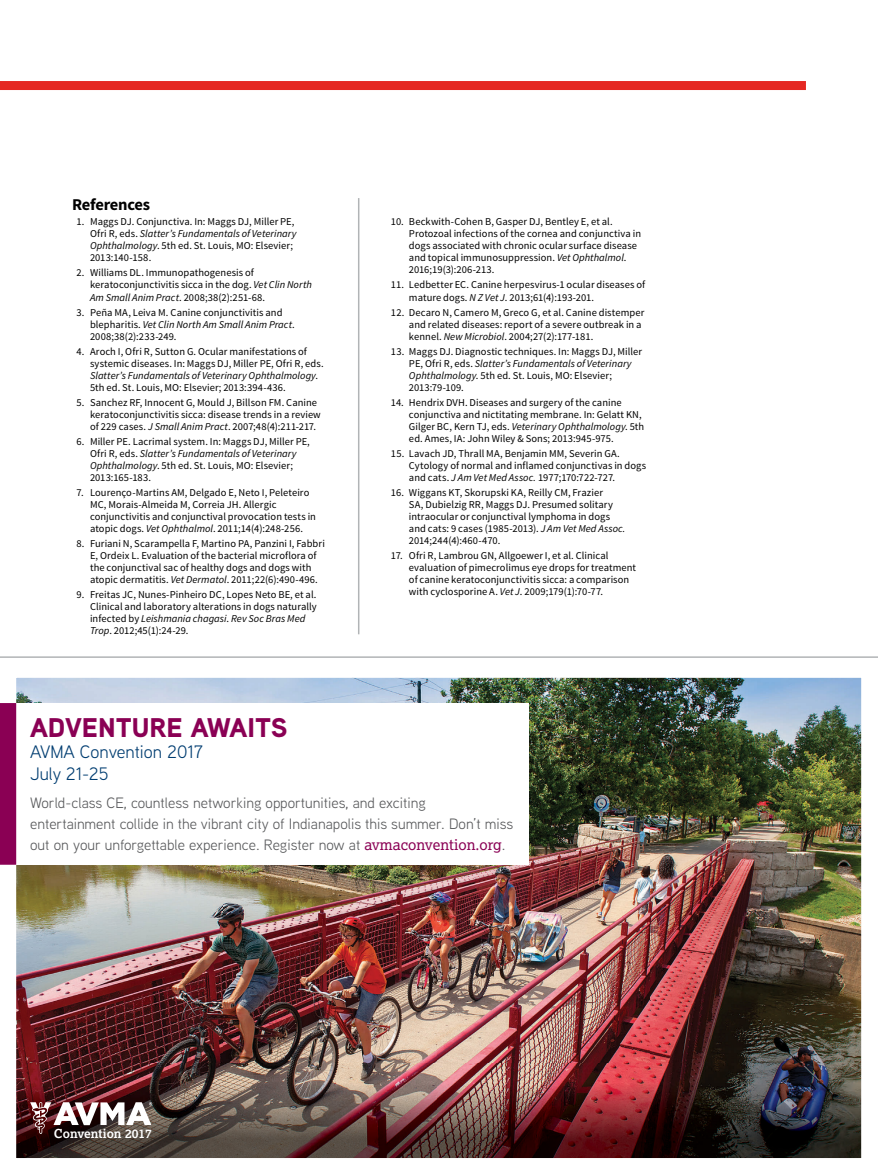
<style>
.page{position:relative;width:878px;height:1175px;background:#fff}
.page>*{position:absolute;margin:0;border:0;box-sizing:border-box;transform-origin:0 0}
.t1{font:900 27px "Aaux Next";color:#8a0054}
.t2{font:18px/21.5px "Aaux Next";color:#003d71}
.Head_A{font:700 16.5px "Source Sans Pro";letter-spacing:-.02em;color:#000}
.t3{font:15px/21px "Aaux Next";color:#58595b}
.t4{font:700 12.45px "Lexia";color:#fff}
.References{font:10.5px/12px "Source Sans Pro";letter-spacing:.005em;color:#000}
.s1{font-style:italic}
.s2{font-family:"Lexia";color:#8a0054}
</style>
<div class="page">
<div style="left:0;top:81px;width:806px;height:9px;background:#e52823"></div>
<hr style="left:358px;top:198px;width:1px;height:436px;background:#b1b4b6">
<img style="left:0;top:677px;width:862px;height:481px">
<div style="left:15px;top:703px;width:513px;height:161px;background:#fff"></div>
<div style="left:0;top:703px;width:16px;height:161px;background:#8a0054"></div>
<svg style="left:30px;top:1102px;width:122px;height:32px"></svg>
<hr style="left:0;top:656px;width:878px;height:2px;background:#b1b4b6">
<p class="Head_A" style="left:72px;top:194px;width:80px">References</p>
<p class="References" style="left:90px;top:216px;width:208px;text-indent:-14px">1. Maggs DJ. Conjunctiva. In: Maggs DJ, Miller PE, Ofri R, eds. <span class="s1">Slatter’s Fundamentals of Veterinary Ophthalmology</span>. 5th ed. St. Louis, MO: Elsevier; 2013:140-158.</p>
<p class="References" style="left:90px;top:267px;width:223px;text-indent:-14px">2. Williams DL. Immunopathogenesis of keratoconjunctivitis sicca in the dog. <span class="s1">Vet Clin North<br>Am Small Anim Pract</span>. 2008;38(2):251-68.</p>
<p class="References" style="left:90px;top:306px;width:206px;text-indent:-14px">3. Peña MA, Leiva M. Canine conjunctivitis and blepharitis. <span class="s1">Vet Clin North Am Small Anim Pract</span>.<br>2008;38(2):233-249.</p>
<p class="References" style="left:90px;top:345px;width:235px;text-indent:-14px">4. Aroch I, Ofri R, Sutton G. Ocular manifestations of systemic diseases. In: Maggs DJ, Miller PE, Ofri R, eds.<br><span class="s1">Slatter’s Fundamentals of Veterinary Ophthalmology</span>.<br>5th ed. St. Louis, MO: Elsevier; 2013:394-436.</p>
<p class="References" style="left:90px;top:396px;width:232px;text-indent:-14px">5. Sanchez RF, Innocent G, Mould J, Billson FM. Canine keratoconjunctivitis sicca: disease trends in a review of 229 cases. <span class="s1">J Small Anim Pract</span>. 2007;48(4):211-217.</p>
<p class="References" style="left:90px;top:435px;width:221px;text-indent:-14px">6. Miller PE. Lacrimal system. In: Maggs DJ, Miller PE, Ofri R, eds. <span class="s1">Slatter’s Fundamentals of Veterinary Ophthalmology</span>. 5th ed. St. Louis, MO: Elsevier; 2013:165-183.</p>
<p class="References" style="left:90px;top:486px;width:227px;text-indent:-14px">7. Lourenço-Martins AM, Delgado E, Neto I, Peleteiro MC, Morais-Almeida M, Correia JH. Allergic conjunctivitis and conjunctival provocation tests in atopic dogs. <span class="s1">Vet Ophthalmol</span>. 2011;14(4):248-256.</p>
<p class="References" style="left:90px;top:537px;width:236px;text-indent:-14px">8. Furiani N, Scarampella F, Martino PA, Panzini I, Fabbri E, Ordeix L. Evaluation of the bacterial microflora of the conjunctival sac of healthy dogs and dogs with atopic dermatitis. <span class="s1">Vet Dermatol</span>. 2011;22(6):490-496.</p>
<p class="References" style="left:90px;top:588px;width:228px;text-indent:-14px">9. Freitas JC, Nunes-Pinheiro DC, Lopes Neto BE, et al.<br>Clinical and laboratory alterations in dogs naturally infected by <span class="s1">Leishmania chagasi</span>. <span class="s1">Rev Soc Bras Med Trop</span>. 2012;45(1):24-29.</p>
<p class="References" style="left:409px;top:216px;width:234px;text-indent:-18px">10. Beckwith-Cohen B, Gasper DJ, Bentley E, et al.<br>Protozoal infections of the cornea and conjunctiva in dogs associated with chronic ocular surface disease and topical immunosuppression. <span class="s1">Vet Ophthalmol</span>.<br>2016;19(3):206-213.</p>
<p class="References" style="left:409px;top:279px;width:238px;text-indent:-18px">11. Ledbetter EC. Canine herpesvirus-1 ocular diseases of mature dogs. <span class="s1">N Z Vet J</span>. 2013;61(4):193-201.</p>
<p class="References" style="left:409px;top:306px;width:237px;text-indent:-18px">12. Decaro N, Camero M, Greco G, et al. Canine distemper and related diseases: report of a severe outbreak in a kennel. <span class="s1">New Microbiol</span>. 2004;27(2):177-181.</p>
<p class="References" style="left:409px;top:345px;width:235px;text-indent:-18px">13. Maggs DJ. Diagnostic techniques. In: Maggs DJ, Miller PE, Ofri R, eds. <span class="s1">Slatter’s Fundamentals of Veterinary Ophthalmology</span>. 5th ed. St. Louis, MO: Elsevier; 2013:79-109.</p>
<p class="References" style="left:409px;top:396px;width:237px;text-indent:-18px">14. Hendrix DVH. Diseases and surgery of the canine conjunctiva and nictitating membrane. In: Gelatt KN, Gilger BC, Kern TJ, eds. <span class="s1">Veterinary Ophthalmology</span>. 5th ed. Ames, IA: John Wiley &amp; Sons; 2013:945-975.</p>
<p class="References" style="left:409px;top:447px;width:239px;text-indent:-18px">15. Lavach JD, Thrall MA, Benjamin MM, Severin GA.<br>Cytology of normal and inflamed conjunctivas in dogs and cats. <span class="s1">J Am Vet Med Assoc.</span> 1977;170:722-727.</p>
<p class="References" style="left:409px;top:486px;width:218px;text-indent:-18px">16. Wiggans KT, Skorupski KA, Reilly CM, Frazier<br>SA, Dubielzig RR, Maggs DJ. Presumed solitary intraocular or conjunctival lymphoma in dogs and cats: 9 cases (1985-2013). <span class="s1">J Am Vet Med Assoc.<br></span>2014;244(4):460-470.</p>
<p class="References" style="left:409px;top:549px;width:229px;text-indent:-18px">17. Ofri R, Lambrou GN, Allgoewer I, et al. Clinical evaluation of pimecrolimus eye drops for treatment of canine keratoconjunctivitis sicca: a comparison with cyclosporine A. <span class="s1">Vet J</span>. 2009;179(1):70-77.</p>
<p class="t1" style="left:30px;top:708px;width:259px">ADVENTURE AWAITS</p>
<p class="t2" style="left:30px;top:741px;width:174px">AVMA Convention 2017<br>July 21-25</p>
<p class="t3" style="left:30px;top:791px;width:485px">World-class CE, countless networking opportunities, and exciting entertainment collide in the vibrant city of Indianapolis this summer. Don’t miss out on your unforgettable experience. Register now at <span class="s2">avmaconvention.org</span>.</p>
<p class="t4" style="left:54px;top:1125px;width:99px">Convention 2017</p>
</div>
